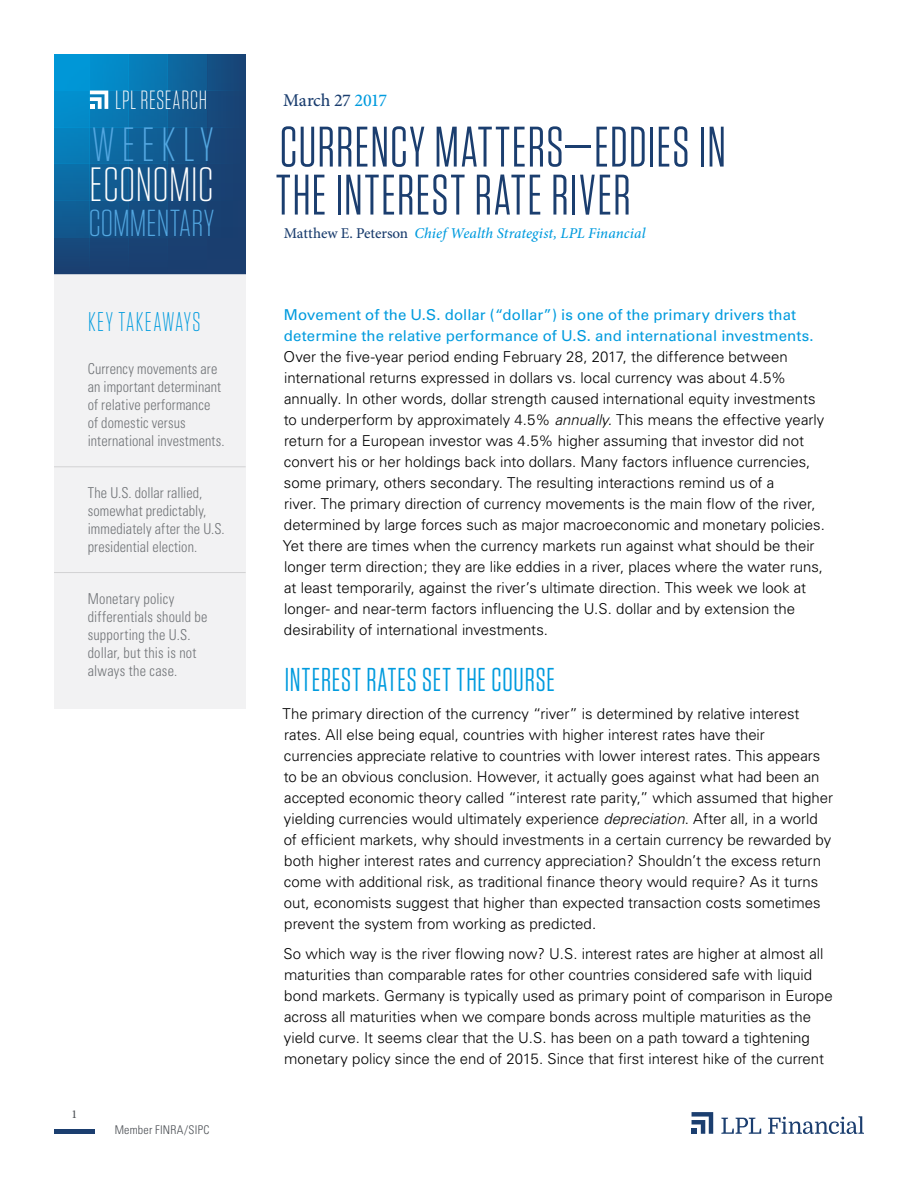
<style>
.page{position:relative;width:918px;height:1188px;background:#fff}
.page>*{position:absolute;margin:0;border:0;box-sizing:border-box;transform-origin:0 0}
.t1{font:57px/48px "Tungsten Narrow";letter-spacing:.025em;color:#1b3e6f}
.t2{font:300 48px "Tungsten Narrow";letter-spacing:.015em;color:#fff;scale:1.04 1}
.t3{font:300 48px "Tungsten Narrow";letter-spacing:.14em;color:#53a7e1;scale:1.04 1}
.t4{font:300 37.5px "Tungsten Narrow";letter-spacing:.005em;color:#53a7e1;scale:1.04 1}
.t5{font:33px "Tungsten Narrow";letter-spacing:.03em;color:#009bde}
.t6{font:300 27px "Tungsten Narrow";letter-spacing:.055em;color:#009bde}
.t7{font:300 26.25px "Tungsten Narrow";letter-spacing:.025em;color:#fff}
.t8{font:500 18px "Minion Pro";letter-spacing:-.02em;color:#1b3e6f}
.t9{font:300 15px/21px "Univers";color:#000}
.t10{font:300 condensed 15px/18px "Univers";letter-spacing:.01em;color:#4b4f54;scale:.95 1}
.t11{font:15px/21px "Univers";letter-spacing:.005em;color:#009bde}
.t12{font:italic 500 15px "Minion Pro";letter-spacing:.005em;color:#009bde}
.t13{font:300 condensed 12px "Univers";letter-spacing:.015em;color:#4b4f54}
.t14{font:500 12px "Minion Pro";color:#4b4f54}
.s1{color:#009bde}
.s2{font-style:normal;color:#1b3e6f}
.s3{font-style:italic}
</style>
<div class="page">
<hr style="left:54px;top:1130px;width:40px;height:4px;background:#1b3e6f">
<svg style="left:90px;top:54px;width:39px;height:220px;background:#0d6ca5"></svg>
<div style="left:209px;top:54px;width:37px;height:220px;background:#184476"></div>
<svg style="left:168px;top:54px;width:38px;height:220px;background:#135387"></svg>
<svg style="left:129px;top:54px;width:39px;height:220px;background:#0f6198"></svg>
<svg style="left:54px;top:54px;width:36px;height:220px;background:#0878b3"></svg>
<div style="left:54px;top:164px;width:192px;height:36px;background:linear-gradient(to right,#0c6ca5,#1b3b6c)"></div>
<div style="left:54px;top:200px;width:192px;height:38px;background:linear-gradient(to right,#105c92,#1a3b6c)"></div>
<div style="left:54px;top:127px;width:192px;height:37px;background:linear-gradient(to right,#0582be,#1b3c6d)"></div>
<svg style="left:90px;top:91px;width:18px;height:18px"></svg>
<svg style="left:692px;top:1112px;width:21px;height:22px"></svg>
<svg style="left:721px;top:1118px;width:40px;height:16px"></svg>
<svg style="left:768px;top:1116px;width:96px;height:18px"></svg>
<div style="left:54px;top:275px;width:192px;height:434px;background:#efeff0"></div>
<hr style="left:54px;top:466px;width:192px;height:1px;background:#c7c7c8">
<hr style="left:54px;top:572px;width:192px;height:1px;background:#c7c7c8">
<h3 class="t7" style="left:115px;top:87px;width:93px">LPL RESEARCH</h3>
<h2 class="t3" style="left:92px;top:121px;width:119px">WEEKLY</h2>
<h2 class="t2" style="left:90px;top:161px;width:121px">ECONOMIC</h2>
<h3 class="t4" style="left:89px;top:205px;width:122px">COMMENTARY</h3>
<h3 class="t6" style="left:88px;top:308px;width:114px">KEY TAKEAWAYS</h3>
<p class="t10" style="left:88px;top:360px;width:146px">Currency movements are an important determinant of relative performance of domestic versus international investments.</p>
<p class="t10" style="left:88px;top:484px;width:146px">The U.S. dollar rallied, somewhat predictably, immediately after the U.S. presidential election.</p>
<p class="t10" style="left:88px;top:589px;width:128px">Monetary policy differentials should be supporting the U.S. dollar, but this is not always the case.</p>
<p class="t14" style="left:71px;top:1106px;width:7px">1</p>
<p class="t13" style="left:115px;top:1123px;width:96px">Member FINRA/SIPC</p>
<p class="t8" style="left:283px;top:88px;width:105px">March 27 <span class="s1">2017</span></p>
<h1 class="t1" style="left:276px;top:124px;width:452px">CURRENCY MATTERS—EDDIES IN<br>THE INTEREST RATE RIVER</h1>
<p class="t12" style="left:284px;top:223px;width:363px"><span class="s2">Matthew E. Peterson</span> Chief Wealth Strategist, LPL Financial</p>
<p class="t11" style="left:284px;top:305px;width:531px">Movement of the U.S. dollar (“dollar”) is one of the primary drivers that determine the relative performance of U.S. and international investments.</p>
<p class="t9" style="left:283px;top:346px;width:544px">Over the five-year period ending February 28, 2017, the difference between international returns expressed in dollars vs. local currency was about 4.5% annually. In other words, dollar strength caused international equity investments to underperform by approximately 4.5% <span class="s3">annually.</span> This means the effective yearly return for a European investor was 4.5% higher assuming that investor did not convert his or her holdings back into dollars. Many factors influence currencies, some primary, others secondary. The resulting interactions remind us of a<br>river. The primary direction of currency movements is the main flow of the river, determined by large forces such as major macroeconomic and monetary policies.<br>Yet there are times when the currency markets run against what should be their longer term direction; they are like eddies in a river, places where the water runs, at least temporarily, against the river’s ultimate direction. This week we look at longer- and near-term factors influencing the U.S. dollar and by extension the desirability of international investments.</p>
<h3 class="t5" style="left:285px;top:663px;width:272px">INTEREST RATES SET THE COURSE</h3>
<p class="t9" style="left:282px;top:703px;width:552px">The primary direction of the currency “river” is determined by relative interest rates. All else being equal, countries with higher interest rates have their currencies appreciate relative to countries with lower interest rates. This appears to be an obvious conclusion. However, it actually goes against what had been an accepted economic theory called “interest rate parity,” which assumed that higher yielding currencies would ultimately experience <span class="s3">depreciation</span>. After all, in a world of efficient markets, why should investments in a certain currency be rewarded by both higher interest rates and currency appreciation? Shouldn’t the excess return come with additional risk, as traditional finance theory would require? As it turns out, economists suggest that higher than expected transaction costs sometimes prevent the system from working as predicted.</p>
<p class="t9" style="left:284px;top:943px;width:551px">So which way is the river flowing now? U.S. interest rates are higher at almost all maturities than comparable rates for other countries considered safe with liquid bond markets. Germany is typically used as primary point of comparison in Europe across all maturities when we compare bonds across multiple maturities as the yield curve. It seems clear that the U.S. has been on a path toward a tightening monetary policy since the end of 2015. Since that first interest hike of the current</p>
</div>
